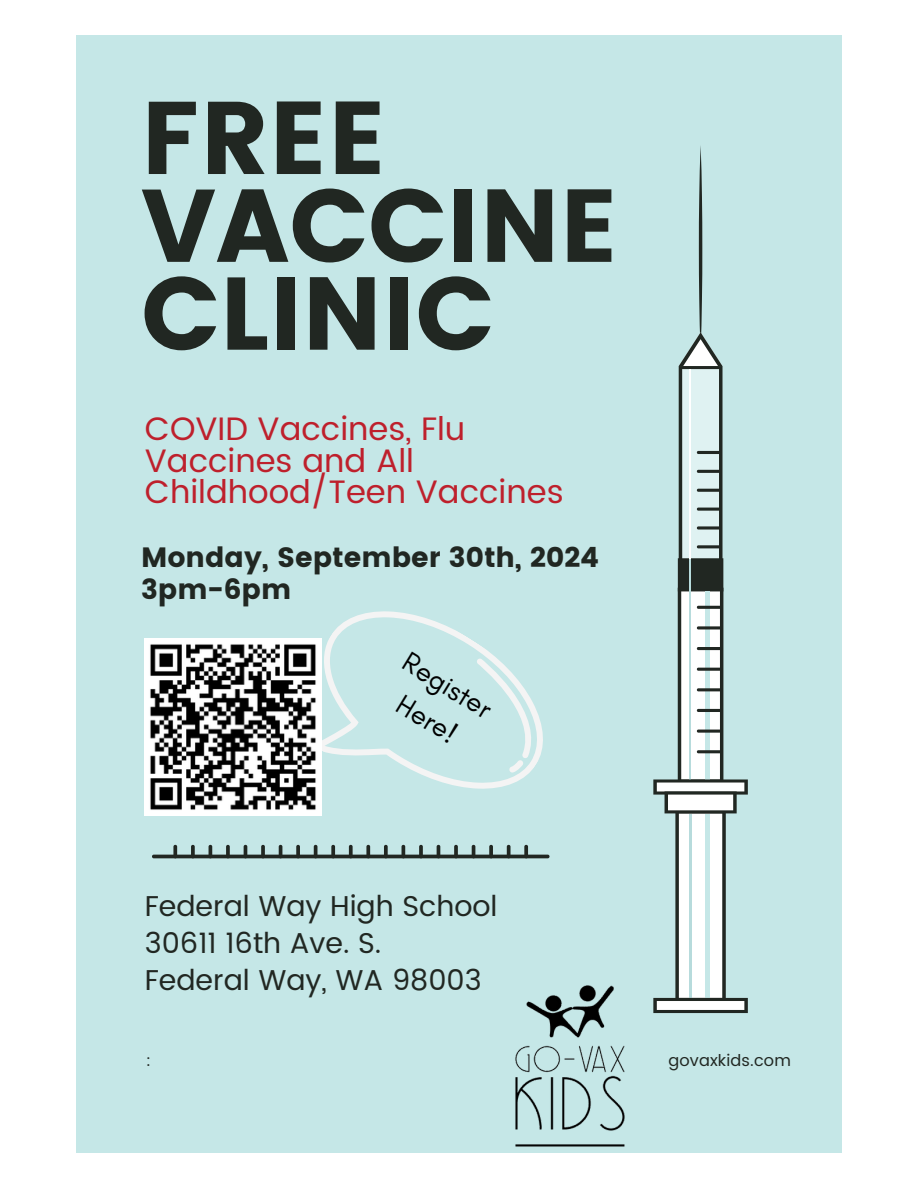
<style>
.page{position:relative;width:918px;height:1188px;background:#fff}
.page>*{position:absolute;margin:0;border:0;box-sizing:border-box;transform-origin:0 0}
.t1{font:103.05px/87.9px "Poppins";color:#212722}
.t2{font:32.4px/31.8px "Poppins";color:#be202c}
.t3{font:28.65px/37.2px "Poppins";color:#212722}
.t4{font:28.5px/39.3px "Glacial Indifference";color:#000;text-align:center}
.t5{font:27.9px/31.5px "Poppins";color:#212722}
.t6{font:16.2px "Poppins";letter-spacing:.01em;color:#212722}
</style>
<div class="page">
<div style="left:76px;top:35px;width:766px;height:1118px;background:#c5e7e7"></div>
<svg style="left:653px;top:146px;width:95px;height:867px"></svg>
<svg style="left:152px;top:845px;width:398px;height:13px"></svg>
<svg style="left:276px;top:611px;width:274px;height:241px"></svg>
<svg style="left:446px;top:657px;width:104px;height:119px"></svg>
<img style="left:515px;top:985px;width:110px;height:162px">
<img style="left:145px;top:639px;width:177px;height:176px">
<h2 class="t1" style="left:141px;top:95px;width:479px">FREE<br>VACCINE<br>CLINIC</h2>
<p class="t2" style="left:145px;top:413px;width:420px">COVID Vaccines, Flu<br>Vaccines and All<br>Childhood/Teen Vaccines</p>
<h3 class="t5" style="left:141px;top:542px;width:460px">Monday, September 30th, 2024<br>3pm-6pm</h3>
<h4 class="t4" style="left:415px;top:642px;width:101px;rotate:31deg">Register<br>Here!</h4>
<h4 class="t3" style="left:145px;top:888px;width:354px">Federal Way High School<br>30611 16th Ave. S.<br>Federal Way, WA 98003</h4>
<p class="t6" style="left:146px;top:1051px;width:6px">:</p>
<p class="t6" style="left:668px;top:1051px;width:124px">govaxkids.com</p>
</div>
